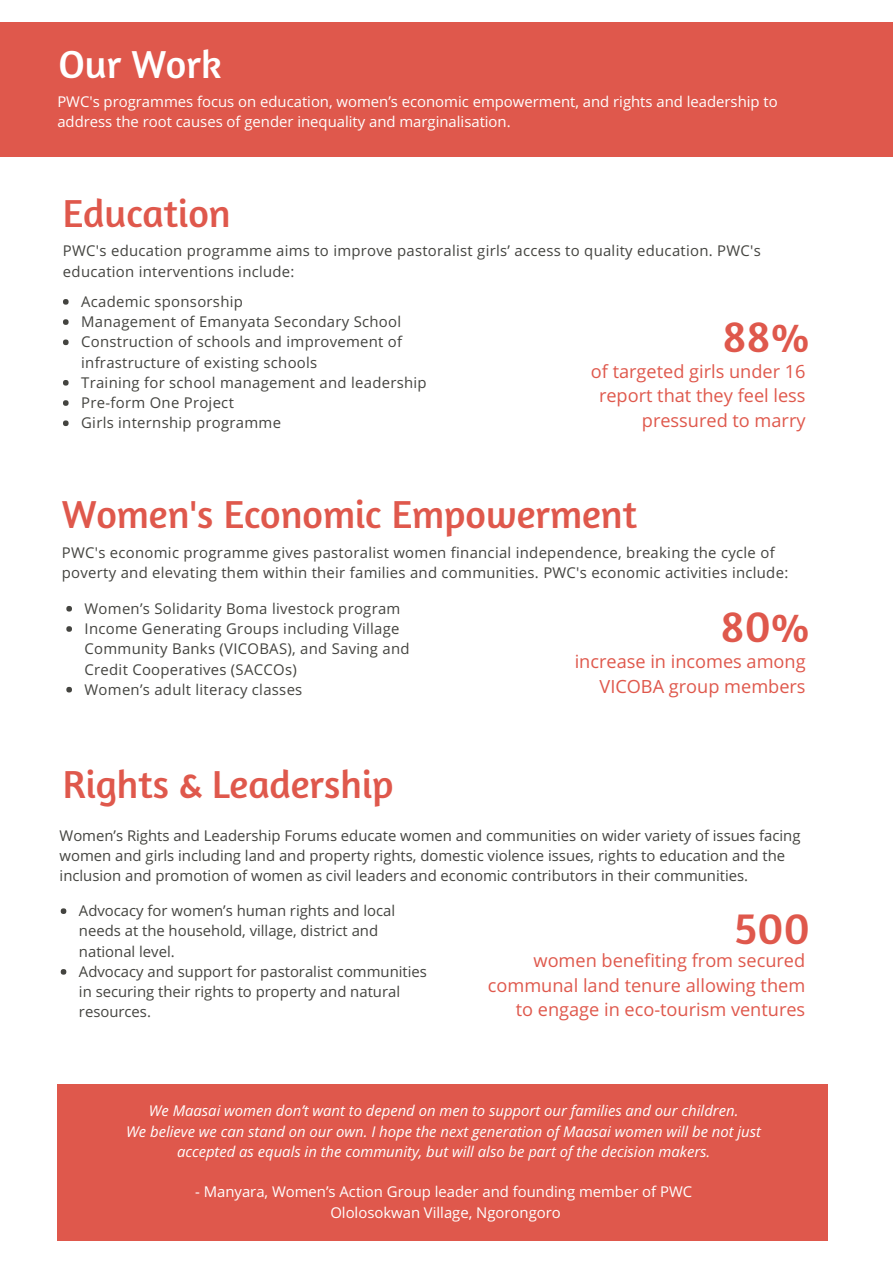
<style>
.page{position:relative;width:893px;height:1263px;background:#fff}
.page>*{position:absolute;margin:0;border:0;box-sizing:border-box;transform-origin:0 0}
.t1{font:46.35px "Amaranth";color:#df584c}
.t2{font:39.6px "Amaranth";color:#df584c}
.t3{font:39.6px "Amaranth";color:#fff}
.t4{font:18.15px/24.8px "Open Sans";color:#df584c;text-align:right}
.t5{font:14.85px/20.2px "Open Sans";letter-spacing:.02em;color:#444440}
.t6{font:14.85px/20.2px "Open Sans";color:#444440}
.t7{font:14.85px/20.2px "Open Sans";color:#fff;text-align:center}
.t8{font:italic 14.85px/20.2px "Open Sans";color:#fff;text-align:center}
</style>
<div class="page">
<div style="left:57px;top:1085px;width:770px;height:156px;background:#df584c"></div>
<div style="left:0;top:22px;width:892px;height:135px;background:#df584c"></div>
<svg style="left:63px;top:299px;width:6px;height:6px"></svg>
<svg style="left:63px;top:319px;width:6px;height:6px"></svg>
<svg style="left:63px;top:339px;width:6px;height:6px"></svg>
<svg style="left:63px;top:380px;width:6px;height:6px"></svg>
<svg style="left:63px;top:400px;width:6px;height:6px"></svg>
<svg style="left:63px;top:420px;width:6px;height:6px"></svg>
<svg style="left:66px;top:606px;width:6px;height:5px"></svg>
<svg style="left:66px;top:626px;width:6px;height:6px"></svg>
<svg style="left:66px;top:687px;width:6px;height:5px"></svg>
<svg style="left:61px;top:908px;width:5px;height:6px"></svg>
<svg style="left:61px;top:969px;width:5px;height:6px"></svg>
<h2 class="t3" style="left:58px;top:39px;width:165px">Our Work</h2>
<p class="t7" style="left:57px;top:91px;width:721px;text-align:left">PWC's programmes focus on education, women’s economic empowerment, and rights and leadership to address the root causes of gender inequality and marginalisation.</p>
<h2 class="t2" style="left:63px;top:188px;width:169px">Education</h2>
<p class="t5" style="left:63px;top:240px;width:699px">PWC's education programme aims to improve pastoralist girls’ access to quality education. PWC's education interventions include:</p>
<p class="t5" style="left:81px;top:291px;width:347px">Academic sponsorship<br>Management of Emanyata Secondary School Construction of schools and improvement of infrastructure of existing schools<br>Training for school management and leadership Pre-form One Project<br>Girls internship programme</p>
<h1 class="t1" style="left:722px;top:307px;width:89px">88%</h1>
<p class="t4" style="left:591px;top:358px;width:216px">of targeted girls under 16 report that they feel less pressured to marry</p>
<h2 class="t2" style="left:62px;top:490px;width:576px">Women's Economic Empowerment</h2>
<p class="t5" style="left:62px;top:542px;width:728px">PWC's economic programme gives pastoralist women financial independence, breaking the cycle of poverty and elevating them within their families and communities. PWC's economic activities include:</p>
<p class="t5" style="left:85px;top:598px;width:326px">Women’s Solidarity Boma livestock program Income Generating Groups including Village Community Banks (VICOBAS), and Saving and Credit Cooperatives (SACCOs)<br>Women’s adult literacy classes</p>
<h2 class="t2" style="left:63px;top:759px;width:332px">Rights &amp; Leadership</h2>
<h1 class="t1" style="left:720px;top:597px;width:91px">80%</h1>
<p class="t4" style="left:574px;top:648px;width:232px">increase in incomes among<br>VICOBA group members</p>
<p class="t6" style="left:60px;top:825px;width:742px">Women’s Rights and Leadership Forums educate women and communities on wider variety of issues facing women and girls including land and property rights, domestic violence issues, rights to education and the inclusion and promotion of women as civil leaders and economic contributors in their communities.</p>
<p class="t6" style="left:79px;top:900px;width:349px">Advocacy for women’s human rights and local needs at the household, village, district and national level.<br>Advocacy and support for pastoralist communities in securing their rights to property and natural resources.</p>
<h1 class="t1" style="left:734px;top:899px;width:77px">500</h1>
<p class="t4" style="left:488px;top:947px;width:319px">women benefiting from secured communal land tenure allowing them to engage in eco-tourism ventures</p>
<p class="t8" style="left:126px;top:1100px;width:636px">We Maasai women don’t want to depend on men to support our families and our children.<br>We believe we can stand on our own. I hope the next generation of Maasai women will be not just accepted as equals in the community, but will also be part of the decision makers.</p>
<p class="t7" style="left:195px;top:1181px;width:498px">- Manyara, Women’s Action Group leader and founding member of PWC<br>Ololosokwan Village, Ngorongoro</p>
</div>
